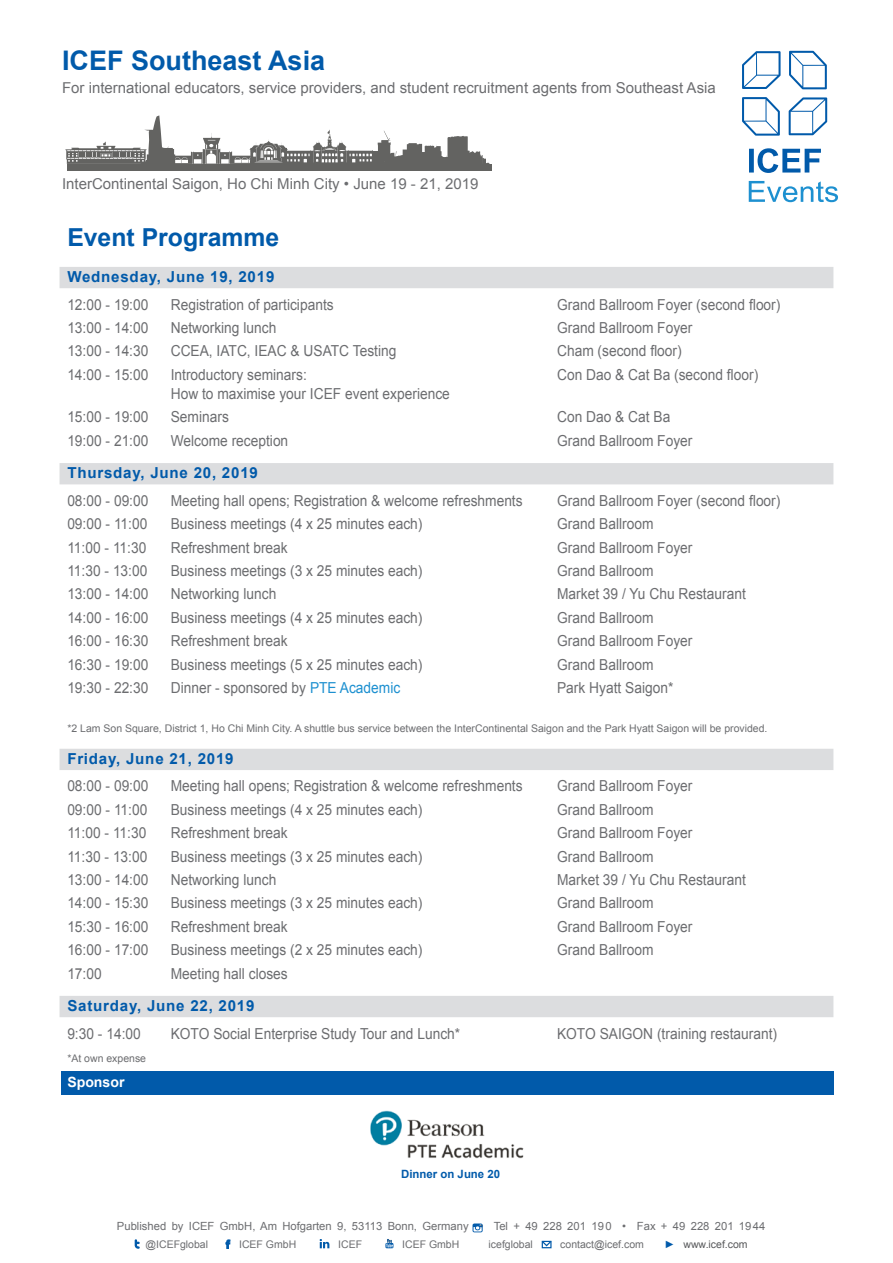
<style>
.page{position:relative;width:893px;height:1263px;background:#fff}
.page>*{position:absolute;margin:0;border:0;box-sizing:border-box;transform-origin:0 0}
._1__header{font:700 27px "Arial";color:#015aaa}
.Form_Titel{font:700 24.75px "Arial";color:#015aaa}
.tab_6_6_TEXT{font:15.15px "Arial";color:#6c6d70;scale:.91 1}
.Balken_Hell_Subline{font:700 15.15px "Arial";letter-spacing:.05em;color:#015aaa}
._2__header{font:15px "Arial";color:#6c6d70}
.Absatzformat_1{font:700 14.1px "Arial";color:#fff}
.Absatzformat_1-2{font:700 11.4px "Arial";color:#015aaa}
.Adresse{font:11.25px "Arial";color:#6c6d70}
.tab_6_6_TEXT-2{font:10.5px "Arial";color:#6c6d70}
.Adresse-2{font:10.5px "Arial";color:#6c6d70}
.Adresse-3{font:10.5px "Arial";color:#57585a}
.s1{color:#1d90d0}
.s2{color:#015aaa}
</style>
<div class="page">
<div style="left:67px;top:164px;width:424px;height:6px;background:#636361"></div>
<svg style="left:65px;top:115px;width:425px;height:49px"></svg>
<div style="left:60px;top:267px;width:773px;height:21px;background:#dcdddf"></div>
<div style="left:60px;top:463px;width:773px;height:21px;background:#dcdddf"></div>
<div style="left:60px;top:749px;width:773px;height:21px;background:#dcdddf"></div>
<div style="left:60px;top:996px;width:773px;height:21px;background:#dcdddf"></div>
<div style="left:61px;top:1071px;width:772px;height:23px;background:#015aaa"></div>
<img style="left:370px;top:1110px;width:154px;height:49px">
<svg style="left:742px;top:51px;width:39px;height:38px"></svg>
<svg style="left:789px;top:51px;width:38px;height:38px"></svg>
<svg style="left:742px;top:97px;width:38px;height:39px"></svg>
<svg style="left:789px;top:97px;width:38px;height:38px"></svg>
<svg style="left:749px;top:148px;width:72px;height:25px"></svg>
<svg style="left:749px;top:181px;width:89px;height:21px"></svg>
<svg style="left:135px;top:1239px;width:5px;height:10px"></svg>
<svg style="left:225px;top:1239px;width:6px;height:10px"></svg>
<svg style="left:320px;top:1239px;width:9px;height:9px"></svg>
<svg style="left:385px;top:1239px;width:8px;height:9px"></svg>
<div style="left:542px;top:1241px;width:10px;height:7px;border:1px solid #015aaa"></div>
<svg style="left:541px;top:1240px;width:11px;height:7px"></svg>
<svg style="left:472px;top:1223px;width:11px;height:9px"></svg>
<p class="_1__header" style="left:62px;top:43px;width:265px">ICEF Southeast Asia</p>
<p class="_2__header" style="left:62px;top:78px;width:655px">For international educators, service providers, and student recruitment agents from Southeast Asia</p>
<p class="_2__header" style="left:62px;top:174px;width:418px">InterContinental Saigon, Ho Chi Minh City • June 19 - 21, 2019</p>
<p class="Form_Titel" style="left:67px;top:220px;width:214px">Event Programme</p>
<p class="Balken_Hell_Subline" style="left:67px;top:267px;width:209px">Wednesday, June 19, 2019</p>
<p class="tab_6_6_TEXT" style="left:67px;top:294px;width:91px">12:00 - 19:00</p>
<p class="tab_6_6_TEXT" style="left:171px;top:294px;width:181px">Registration of participants</p>
<p class="tab_6_6_TEXT" style="left:557px;top:294px;width:247px">Grand Ballroom Foyer (second floor)</p>
<p class="tab_6_6_TEXT" style="left:67px;top:318px;width:91px">13:00 - 14:00</p>
<p class="tab_6_6_TEXT" style="left:171px;top:318px;width:118px">Networking lunch</p>
<p class="tab_6_6_TEXT" style="left:557px;top:318px;width:150px">Grand Ballroom Foyer</p>
<p class="tab_6_6_TEXT" style="left:67px;top:341px;width:91px">13:00 - 14:30</p>
<p class="tab_6_6_TEXT" style="left:171px;top:341px;width:249px">CCEA, IATC, IEAC &amp; USATC Testing</p>
<p class="tab_6_6_TEXT" style="left:557px;top:341px;width:139px">Cham (second floor)</p>
<p class="tab_6_6_TEXT" style="left:67px;top:364px;width:91px">14:00 - 15:00</p>
<p class="tab_6_6_TEXT" style="left:171px;top:364px;width:151px">Introductory seminars:</p>
<p class="tab_6_6_TEXT" style="left:557px;top:364px;width:223px">Con Dao &amp; Cat Ba (second floor)</p>
<p class="tab_6_6_TEXT" style="left:171px;top:384px;width:308px">How to maximise your ICEF event experience</p>
<p class="tab_6_6_TEXT" style="left:67px;top:407px;width:91px">15:00 - 19:00</p>
<p class="tab_6_6_TEXT" style="left:171px;top:407px;width:65px">Seminars</p>
<p class="tab_6_6_TEXT" style="left:557px;top:407px;width:126px">Con Dao &amp; Cat Ba</p>
<p class="tab_6_6_TEXT" style="left:67px;top:431px;width:91px">19:00 - 21:00</p>
<p class="tab_6_6_TEXT" style="left:171px;top:431px;width:131px">Welcome reception</p>
<p class="tab_6_6_TEXT" style="left:557px;top:431px;width:150px">Grand Ballroom Foyer</p>
<p class="Balken_Hell_Subline" style="left:67px;top:463px;width:192px">Thursday, June 20, 2019</p>
<p class="tab_6_6_TEXT" style="left:67px;top:490px;width:91px">08:00 - 09:00</p>
<p class="tab_6_6_TEXT" style="left:171px;top:490px;width:388px">Meeting hall opens; Registration &amp; welcome refreshments</p>
<p class="tab_6_6_TEXT" style="left:557px;top:490px;width:247px">Grand Ballroom Foyer (second floor)</p>
<p class="tab_6_6_TEXT" style="left:67px;top:514px;width:90px">09:00 - 11:00</p>
<p class="tab_6_6_TEXT" style="left:171px;top:514px;width:278px">Business meetings (4 x 25 minutes each)</p>
<p class="tab_6_6_TEXT" style="left:557px;top:514px;width:107px">Grand Ballroom</p>
<p class="tab_6_6_TEXT" style="left:67px;top:537px;width:88px">11:00 - 11:30</p>
<p class="tab_6_6_TEXT" style="left:171px;top:537px;width:130px">Refreshment break</p>
<p class="tab_6_6_TEXT" style="left:557px;top:537px;width:150px">Grand Ballroom Foyer</p>
<p class="tab_6_6_TEXT" style="left:67px;top:561px;width:90px">11:30 - 13:00</p>
<p class="tab_6_6_TEXT" style="left:171px;top:561px;width:278px">Business meetings (3 x 25 minutes each)</p>
<p class="tab_6_6_TEXT" style="left:557px;top:561px;width:107px">Grand Ballroom</p>
<p class="tab_6_6_TEXT" style="left:67px;top:584px;width:91px">13:00 - 14:00</p>
<p class="tab_6_6_TEXT" style="left:171px;top:584px;width:118px">Networking lunch</p>
<p class="tab_6_6_TEXT" style="left:557px;top:584px;width:209px">Market 39 / Yu Chu Restaurant</p>
<p class="tab_6_6_TEXT" style="left:67px;top:607px;width:91px">14:00 - 16:00</p>
<p class="tab_6_6_TEXT" style="left:171px;top:607px;width:278px">Business meetings (4 x 25 minutes each)</p>
<p class="tab_6_6_TEXT" style="left:557px;top:607px;width:107px">Grand Ballroom</p>
<p class="tab_6_6_TEXT" style="left:67px;top:631px;width:91px">16:00 - 16:30</p>
<p class="tab_6_6_TEXT" style="left:171px;top:631px;width:130px">Refreshment break</p>
<p class="tab_6_6_TEXT" style="left:557px;top:631px;width:150px">Grand Ballroom Foyer</p>
<p class="tab_6_6_TEXT" style="left:67px;top:654px;width:91px">16:30 - 19:00</p>
<p class="tab_6_6_TEXT" style="left:171px;top:654px;width:278px">Business meetings (5 x 25 minutes each)</p>
<p class="tab_6_6_TEXT" style="left:557px;top:654px;width:107px">Grand Ballroom</p>
<p class="tab_6_6_TEXT" style="left:67px;top:678px;width:91px">19:30 - 22:30</p>
<p class="tab_6_6_TEXT" style="left:171px;top:678px;width:254px">Dinner - sponsored by <span class="s1">PTE Academic</span></p>
<p class="tab_6_6_TEXT" style="left:557px;top:678px;width:129px">Park Hyatt Saigon*</p>
<p class="tab_6_6_TEXT-2" style="left:67px;top:721px;width:702px">*2 Lam Son Square, District 1, Ho Chi Minh City. A shuttle bus service between the InterContinental Saigon and the Park Hyatt Saigon will be provided.</p>
<p class="Balken_Hell_Subline" style="left:67px;top:748px;width:168px">Friday, June 21, 2019</p>
<p class="tab_6_6_TEXT" style="left:67px;top:776px;width:91px">08:00 - 09:00</p>
<p class="tab_6_6_TEXT" style="left:171px;top:776px;width:388px">Meeting hall opens; Registration &amp; welcome refreshments</p>
<p class="tab_6_6_TEXT" style="left:557px;top:776px;width:150px">Grand Ballroom Foyer</p>
<p class="tab_6_6_TEXT" style="left:67px;top:799px;width:90px">09:00 - 11:00</p>
<p class="tab_6_6_TEXT" style="left:171px;top:799px;width:278px">Business meetings (4 x 25 minutes each)</p>
<p class="tab_6_6_TEXT" style="left:557px;top:799px;width:107px">Grand Ballroom</p>
<p class="tab_6_6_TEXT" style="left:67px;top:823px;width:88px">11:00 - 11:30</p>
<p class="tab_6_6_TEXT" style="left:171px;top:823px;width:130px">Refreshment break</p>
<p class="tab_6_6_TEXT" style="left:557px;top:823px;width:150px">Grand Ballroom Foyer</p>
<p class="tab_6_6_TEXT" style="left:67px;top:846px;width:90px">11:30 - 13:00</p>
<p class="tab_6_6_TEXT" style="left:171px;top:846px;width:278px">Business meetings (3 x 25 minutes each)</p>
<p class="tab_6_6_TEXT" style="left:557px;top:846px;width:107px">Grand Ballroom</p>
<p class="tab_6_6_TEXT" style="left:67px;top:870px;width:91px">13:00 - 14:00</p>
<p class="tab_6_6_TEXT" style="left:171px;top:870px;width:118px">Networking lunch</p>
<p class="tab_6_6_TEXT" style="left:557px;top:870px;width:209px">Market 39 / Yu Chu Restaurant</p>
<p class="tab_6_6_TEXT" style="left:67px;top:893px;width:91px">14:00 - 15:30</p>
<p class="tab_6_6_TEXT" style="left:171px;top:893px;width:278px">Business meetings (3 x 25 minutes each)</p>
<p class="tab_6_6_TEXT" style="left:557px;top:893px;width:107px">Grand Ballroom</p>
<p class="tab_6_6_TEXT" style="left:67px;top:916px;width:91px">15:30 - 16:00</p>
<p class="tab_6_6_TEXT" style="left:171px;top:916px;width:130px">Refreshment break</p>
<p class="tab_6_6_TEXT" style="left:557px;top:916px;width:150px">Grand Ballroom Foyer</p>
<p class="tab_6_6_TEXT" style="left:67px;top:940px;width:91px">16:00 - 17:00</p>
<p class="tab_6_6_TEXT" style="left:171px;top:940px;width:278px">Business meetings (2 x 25 minutes each)</p>
<p class="tab_6_6_TEXT" style="left:557px;top:940px;width:107px">Grand Ballroom</p>
<p class="tab_6_6_TEXT" style="left:67px;top:963px;width:39px">17:00</p>
<p class="tab_6_6_TEXT" style="left:171px;top:963px;width:130px">Meeting hall closes</p>
<p class="Balken_Hell_Subline" style="left:67px;top:995px;width:189px">Saturday, June 22, 2019</p>
<p class="tab_6_6_TEXT" style="left:67px;top:1023px;width:82px">9:30 - 14:00</p>
<p class="tab_6_6_TEXT" style="left:171px;top:1023px;width:320px">KOTO Social Enterprise Study Tour and Lunch*</p>
<p class="tab_6_6_TEXT" style="left:557px;top:1023px;width:243px">KOTO SAIGON (training restaurant)</p>
<p class="tab_6_6_TEXT-2" style="left:67px;top:1051px;width:80px">*At own expense</p>
<p class="Absatzformat_1" style="left:67px;top:1073px;width:59px">Sponsor</p>
<p class="Absatzformat_1-2" style="left:401px;top:1166px;width:101px">Dinner on June 20</p>
<p class="Adresse" style="left:117px;top:1218px;width:650px">Published by ICEF GmbH, Am Hofgarten 9, 53113 Bonn, Germany • Tel + 49 228 201 190 • Fax + 49 228 201 1944</p>
<p class="Adresse-2" style="left:146px;top:1238px;width:64px">@ICEFglobal</p>
<p class="Adresse-2" style="left:239px;top:1238px;width:59px">ICEF GmbH</p>
<p class="Adresse-2" style="left:338px;top:1238px;width:25px">ICEF</p>
<p class="Adresse-2" style="left:402px;top:1238px;width:59px">ICEF GmbH</p>
<p class="Adresse-2" style="left:489px;top:1238px;width:46px">icefglobal</p>
<p class="Adresse-2" style="left:560px;top:1238px;width:85px">contact@icef.com</p>
<p class="Adresse-3" style="left:664px;top:1238px;width:85px"><span class="s2">►</span> www.icef.com</p>
</div>
